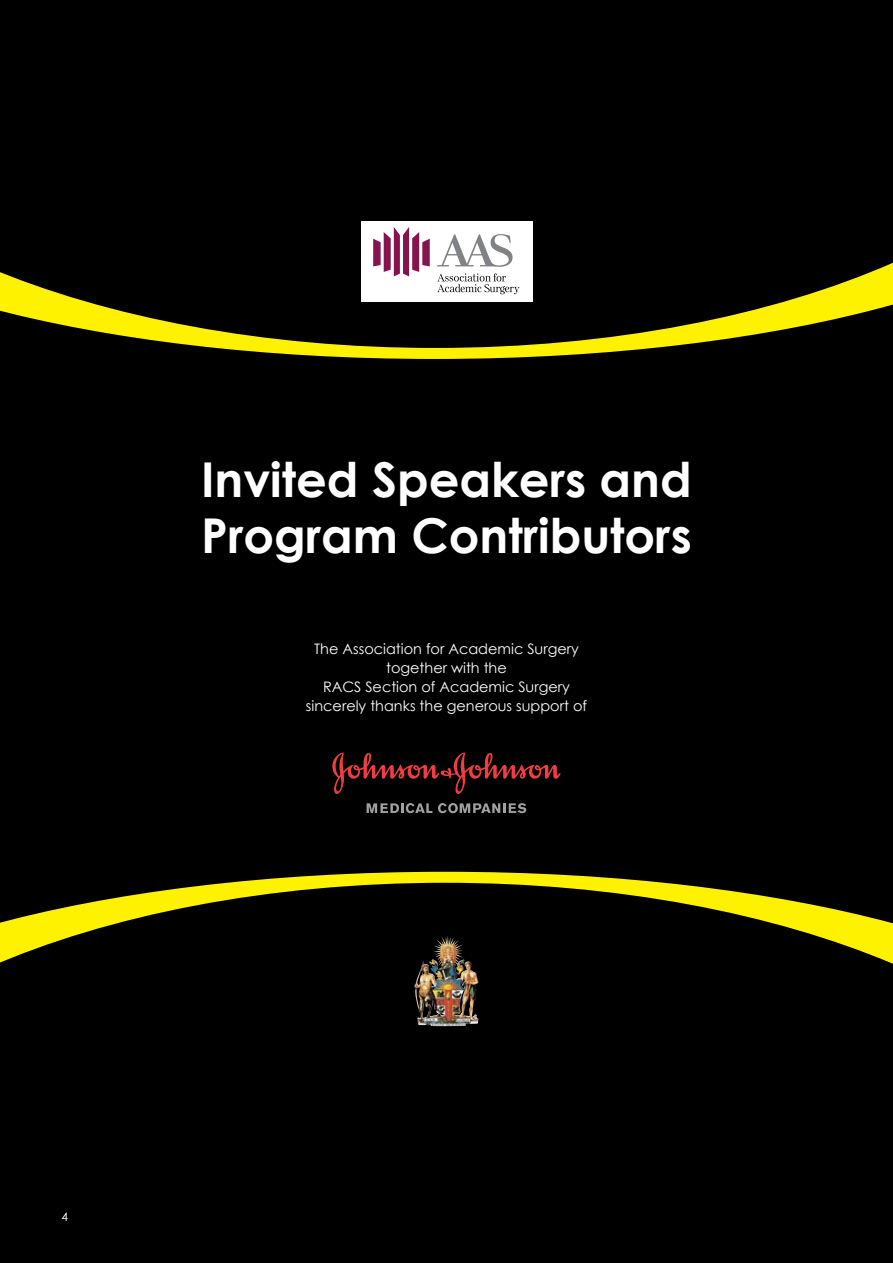
<style>
.page{position:relative;width:893px;height:1263px;background:#000}
.page>*{position:absolute;margin:0;border:0;box-sizing:border-box;transform-origin:0 0}
.t1{font:700 48px/55.5px "Century Gothic";color:#fff}
.t2{font:14.4px/19.2px "Century Gothic";color:#fff;text-align:center}
.t3{font:12px "Century Gothic";color:#fff}
</style>
<div class="page">
<svg style="left:0;top:263px;width:893px;height:96px"></svg>
<svg style="left:0;top:872px;width:893px;height:96px"></svg>
<svg style="left:332px;top:752px;width:229px;height:42px"></svg>
<svg style="left:367px;top:803px;width:65px;height:10px"></svg>
<svg style="left:438px;top:803px;width:88px;height:10px"></svg>
<div style="left:361px;top:221px;width:171px;height:81px;background:#fff"></div>
<svg style="left:437px;top:273px;width:83px;height:21px"></svg>
<svg style="left:373px;top:227px;width:57px;height:49px"></svg>
<svg style="left:437px;top:234px;width:76px;height:33px"></svg>
<img style="left:428px;top:936px;width:19px;height:46px">
<h1 class="t1" style="left:201px;top:451px;width:492px">Invited Speakers and<br>Program Contributors</h1>
<p class="t2" style="left:306px;top:639px;width:283px">The Association for Academic Surgery together with the<br>RACS Section of Academic Surgery sincerely thanks the generous support of</p>
<p class="t3" style="left:61px;top:1209px;width:8px">4</p>
</div>
